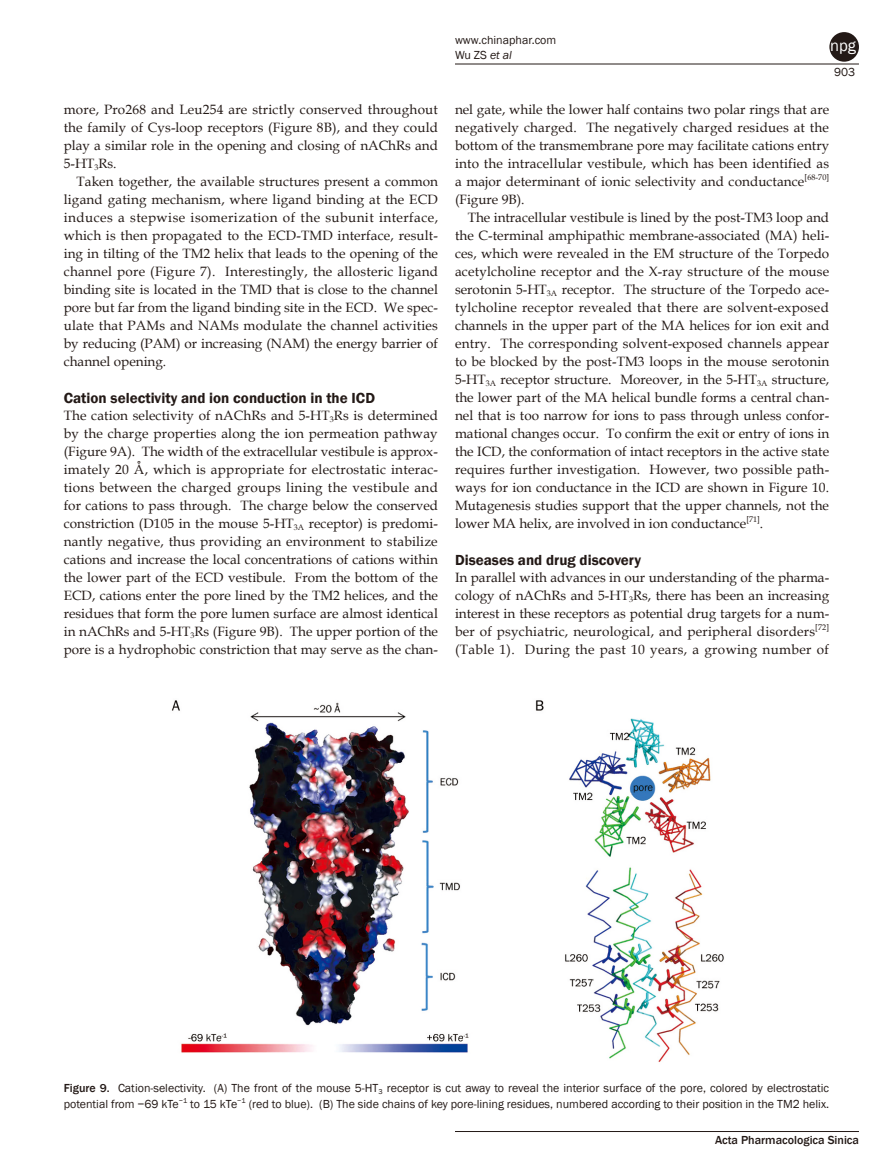
<style>
.page{position:relative;width:893px;height:1170px;background:#fff}
.page>*{position:absolute;margin:0;border:0;box-sizing:border-box;transform-origin:0 0}
.t1{font:16.5px "Franklin Gothic Book 2";color:#fff}
.一级标题{font:600 15px "Franklin Gothic";color:#231916}
.英文正文{font:13.5px/18px "Book Antiqua";color:#231916;text-align:justify}
.无段头空英文正文{font:13.5px/18px "Book Antiqua";letter-spacing:.005em;color:#231916;text-align:justify}
.图表注{font:12px/16.5px "Franklin Gothic";color:#231916}
.t2{font:12px/15px "Franklin Gothic Book 2";color:#231916}
.t3{font:500 12px "Franklin Gothic";color:#231916}
.s1{font-family:"Book Antiqua 2"}
.s2{font-family:"Franklin Gothic";font-style:italic}
.s3{font-weight:500}
</style>
<div class="page">
<hr style="left:455px;top:64px;width:404px;height:1px;background:#231916">
<hr style="left:455px;top:1131px;width:404px;height:1px;background:#231916">
<div style="left:829px;top:32px;width:30px;height:30px;background:#231916;border-radius:50%"></div>
<img style="left:171px;top:700px;width:553px;height:362px">
<p class="英文正文" style="left:64px;top:100px;width:376px">more, Pro268 and Leu254 are strictly conserved throughout the family of Cys-loop receptors (Figure 8B), and they could play a similar role in the opening and closing of nAChRs and 5-HT<sub>3</sub>Rs.</p>
<p class="英文正文" style="left:64px;top:172px;width:376px;text-indent:13px">Taken together, the available structures present a common ligand gating mechanism, where ligand binding at the ECD induces a stepwise isomerization of the subunit interface, which is then propagated to the ECD-TMD interface, result&shy;ing in tilting of the TM2 helix that leads to the opening of the channel pore (Figure 7). Interestingly, the allosteric ligand binding site is located in the TMD that is close to the channel pore but far from the ligand binding site in the ECD. We spec&shy;ulate that PAMs and NAMs modulate the channel activities by reducing (PAM) or increasing (NAM) the energy barrier of channel opening.</p>
<p class="一级标题" style="left:64px;top:388px;width:313px">Cation selectivity and ion conduction in the ICD</p>
<p class="无段头空英文正文" style="left:64px;top:406px;width:376px">The cation selectivity of nAChRs and 5-HT<sub>3</sub>Rs is determined by the charge properties along the ion permeation pathway (Figure 9A). The width of the extracellular vestibule is approx&shy;<span class="s1">imately 20 Å, which is appropriate for electrostatic interac&shy;</span>tions between the charged groups lining the vestibule and for cations to pass through. The charge below the conserved <span class="s1">constriction (D105 in the mouse 5-HT</span><sub>3A</sub> receptor) is predomi&shy;nantly negative, thus providing an environment to stabilize cations and increase the local concentrations of cations within the lower part of the ECD vestibule. From the bottom of the ECD, cations enter the pore lined by the TM2 helices, and the residues that form the pore lumen surface are almost identical in nAChRs and 5-HT<sub>3</sub>Rs (Figure 9B). The upper portion of the pore is a hydrophobic constriction that may serve as the chan-</p>
<p class="t2" style="left:455px;top:32px;width:103px">www.chinaphar.com<br>Wu ZS <span class="s2">et al</span></p>
<p class="t1" style="left:830px;top:35px;width:27px">npg</p>
<p class="t2" style="left:834px;top:65px;width:23px">903</p>
<p class="无段头空英文正文" style="left:455px;top:100px;width:376px">nel gate, while the lower half contains two polar rings that are negatively charged. The negatively charged residues at the bottom of the transmembrane pore may facilitate cations entry into the intracellular vestibule, which has been identified as a major determinant of ionic selectivity and conductance<sup>[68-70] </sup>(Figure 9B).</p>
<p class="英文正文" style="left:455px;top:208px;width:376px;text-indent:13px">The intracellular vestibule is lined by the post-TM3 loop and the C-terminal amphipathic membrane-associated (MA) heli&shy;ces, which were revealed in the EM structure of the Torpedo acetylcholine receptor and the X-ray structure of the mouse serotonin 5-HT<sub>3A</sub> receptor. The structure of the Torpedo ace&shy;tylcholine receptor revealed that there are solvent-exposed channels in the upper part of the MA helices for ion exit and entry. The corresponding solvent-exposed channels appear to be blocked by the post-TM3 loops in the mouse serotonin 5-HT<sub>3A</sub> receptor structure. Moreover, in the 5-HT<sub>3A</sub> structure, the lower part of the MA helical bundle forms a central chan&shy;nel that is too narrow for ions to pass through unless confor&shy;<span class="s1">mational changes occur. To confirm the exit or entry of ions in </span>the ICD, the conformation of intact receptors in the active state requires further investigation. However, two possible path&shy;<span class="s1">ways for ion conductance in the ICD are shown in Figure 10.<br></span>Mutagenesis studies support that the upper channels, not the lower MA helix, are involved in ion conductance<sup>[71]</sup>.</p>
<p class="一级标题" style="left:455px;top:550px;width:188px">Diseases and drug discovery</p>
<p class="无段头空英文正文" style="left:455px;top:568px;width:376px">In parallel with advances in our understanding of the pharma&shy;cology of nAChRs and 5-HT<sub>3</sub>Rs, there has been an increasing interest in these receptors as potential drug targets for a num&shy;ber of psychiatric, neurological, and peripheral disorders<sup>[72] </sup><span class="s1">(Table 1). During the past 10 years, a growing number of</span></p>
<p class="图表注" style="left:64px;top:1079px;width:767px"><span class="s3">Figure 9.</span> Cation-selectivity. (A) The front of the mouse 5-HT<sub>3</sub> receptor is cut away to reveal the interior surface of the pore, colored by electrostatic potential from −69 kTe<sup>−1</sup> to 15 kTe<sup>−1</sup> (red to blue). (B) The side chains of key pore-lining residues, numbered according to their position in the TM2 helix.</p>
<p class="t3" style="left:715px;top:1132px;width:145px">Acta Pharmacologica Sinica</p>
</div>
